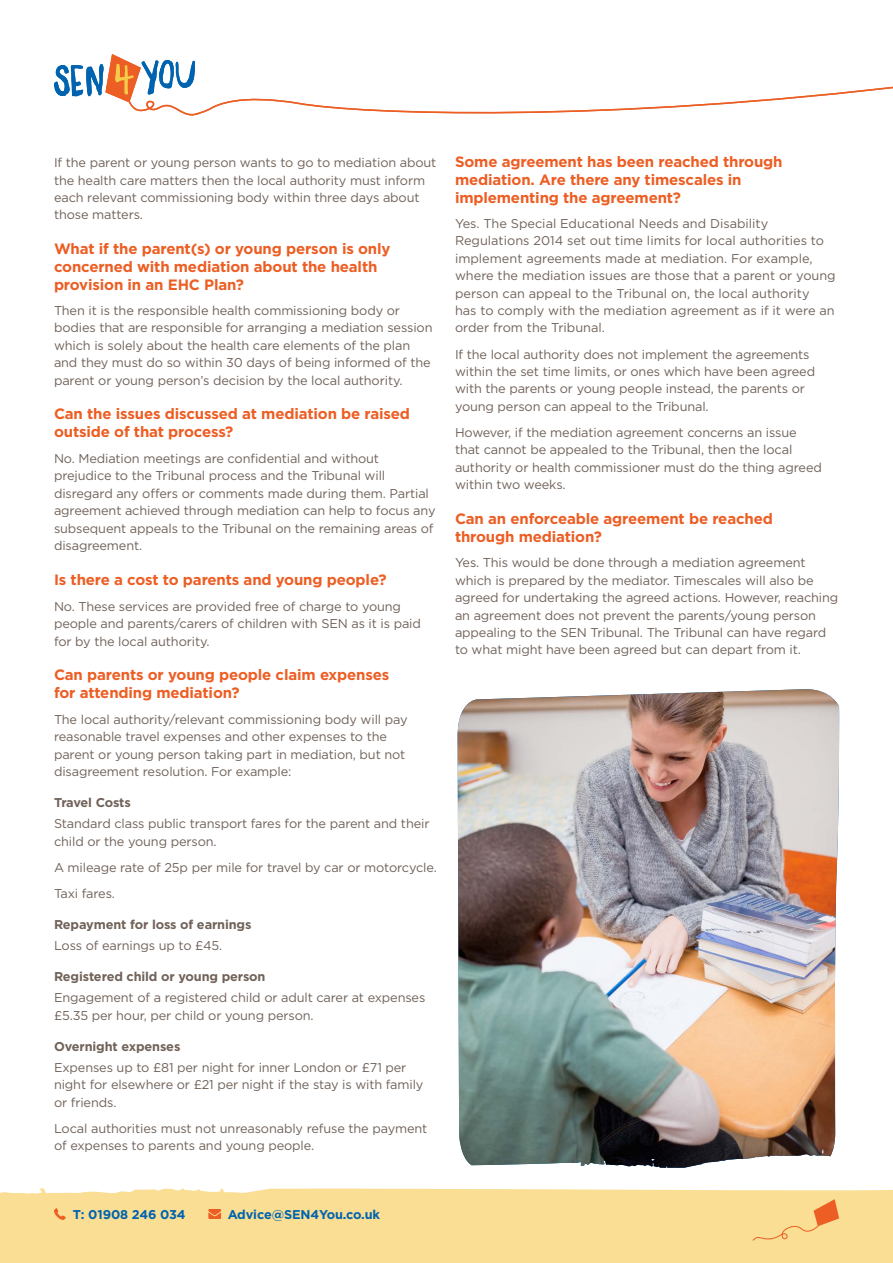
<style>
.page{position:relative;width:893px;height:1263px;background:#fff}
.page>*{position:absolute;margin:0;border:0;box-sizing:border-box;transform-origin:0 0}
.t1{font:700 15px/18px "Gotham";letter-spacing:-.01em;color:#ec5e24}
.t2{font:12.75px/17.4px "Gotham";letter-spacing:-.01em;color:#706259}
.t3{font:700 12.75px "Gotham";letter-spacing:-.01em;color:#706259}
.t4{font:700 12.75px "Gotham";letter-spacing:-.01em;color:#0063af}
</style>
<div class="page">
<div style="left:0;top:1188px;width:893px;height:75px;background:#f9de93"></div>
<svg style="left:752px;top:1199px;width:87px;height:42px;background:#f7cc83"></svg>
<svg style="left:208px;top:1209px;width:13px;height:10px"></svg>
<svg style="left:54px;top:1208px;width:12px;height:12px"></svg>
<svg style="left:54px;top:54px;width:839px;height:62px"></svg>
<img style="left:458px;top:689px;width:381px;height:479px">
<p class="t2" style="left:54px;top:154px;width:384px">If the parent or young person wants to go to mediation about the health care matters then the local authority must inform each relevant commissioning body within three days about those matters.</p>
<p class="t1" style="left:54px;top:240px;width:338px">What if the parent(s) or young person is only concerned with mediation about the health provision in an EHC Plan?</p>
<p class="t2" style="left:54px;top:302px;width:380px">Then it is the responsible health commissioning body or bodies that are responsible for arranging a mediation session which is solely about the health care elements of the plan and they must do so within 30 days of being informed of the parent or young person’s decision by the local authority.</p>
<p class="t1" style="left:54px;top:405px;width:357px">Can the issues discussed at mediation be raised outside of that process?</p>
<p class="t2" style="left:54px;top:449px;width:383px">No. Mediation meetings are confidential and without prejudice to the Tribunal process and the Tribunal will disregard any offers or comments made during them. Partial agreement achieved through mediation can help to focus any subsequent appeals to the Tribunal on the remaining areas of disagreement.</p>
<p class="t1" style="left:54px;top:570px;width:334px">Is there a cost to parents and young people?</p>
<p class="t2" style="left:54px;top:597px;width:368px">No. These services are provided free of charge to young people and parents/carers of children with SEN as it is paid for by the local authority.</p>
<p class="t1" style="left:54px;top:666px;width:337px">Can parents or young people claim expenses for attending mediation?</p>
<p class="t2" style="left:54px;top:710px;width:355px">The local authority/relevant commissioning body will pay reasonable travel expenses and other expenses to the parent or young person taking part in mediation, but not disagreement resolution. For example:</p>
<p class="t3" style="left:54px;top:794px;width:78px">Travel Costs</p>
<p class="t2" style="left:54px;top:815px;width:377px">Standard class public transport fares for the parent and their child or the young person.</p>
<p class="t2" style="left:54px;top:854px;width:384px;line-height:26.1px">A mileage rate of 25p per mile for travel by car or motorcycle.<br>Taxi fares.</p>
<p class="t3" style="left:54px;top:916px;width:199px">Repayment for loss of earnings</p>
<p class="t2" style="left:54px;top:937px;width:170px">Loss of earnings up to £45.</p>
<p class="t3" style="left:54px;top:968px;width:213px">Registered child or young person</p>
<p class="t2" style="left:54px;top:989px;width:373px">Engagement of a registered child or adult carer at expenses £5.35 per hour, per child or young person.</p>
<p class="t3" style="left:54px;top:1037px;width:128px">Overnight expenses</p>
<p class="t2" style="left:54px;top:1058px;width:371px">Expenses up to £81 per night for inner London or £71 per night for elsewhere or £21 per night if the stay is with family or friends.</p>
<p class="t2" style="left:54px;top:1119px;width:375px">Local authorities must not unreasonably refuse the payment of expenses to parents and young people.</p>
<p class="t1" style="left:455px;top:153px;width:329px">Some agreement has been reached through mediation. Are there any timescales in implementing the agreement?</p>
<p class="t2" style="left:455px;top:215px;width:382px">Yes. The Special Educational Needs and Disability Regulations 2014 set out time limits for local authorities to implement agreements made at mediation. For example, where the mediation issues are those that a parent or young person can appeal to the Tribunal on, the local authority<br>has to comply with the mediation agreement as if it were an order from the Tribunal.</p>
<p class="t2" style="left:455px;top:345px;width:362px">If the local authority does not implement the agreements within the set time limits, or ones which have been agreed with the parents or young people instead, the parents or young person can appeal to the Tribunal.</p>
<p class="t2" style="left:455px;top:423px;width:368px">However, if the mediation agreement concerns an issue that cannot be appealed to the Tribunal, then the local authority or health commissioner must do the thing agreed within two weeks.</p>
<p class="t1" style="left:455px;top:509px;width:319px">Can an enforceable agreement be reached through mediation?</p>
<p class="t2" style="left:455px;top:554px;width:385px">Yes. This would be done through a mediation agreement which is prepared by the mediator. Timescales will also be agreed for undertaking the agreed actions. However, reaching an agreement does not prevent the parents/young person appealing to the SEN Tribunal. The Tribunal can have regard to what might have been agreed but can depart from it.</p>
<p class="t4" style="left:73px;top:1206px;width:114px">T: 01908 246 034</p>
<p class="t4" style="left:228px;top:1206px;width:154px">Advice@SEN4You.co.uk</p>
</div>
